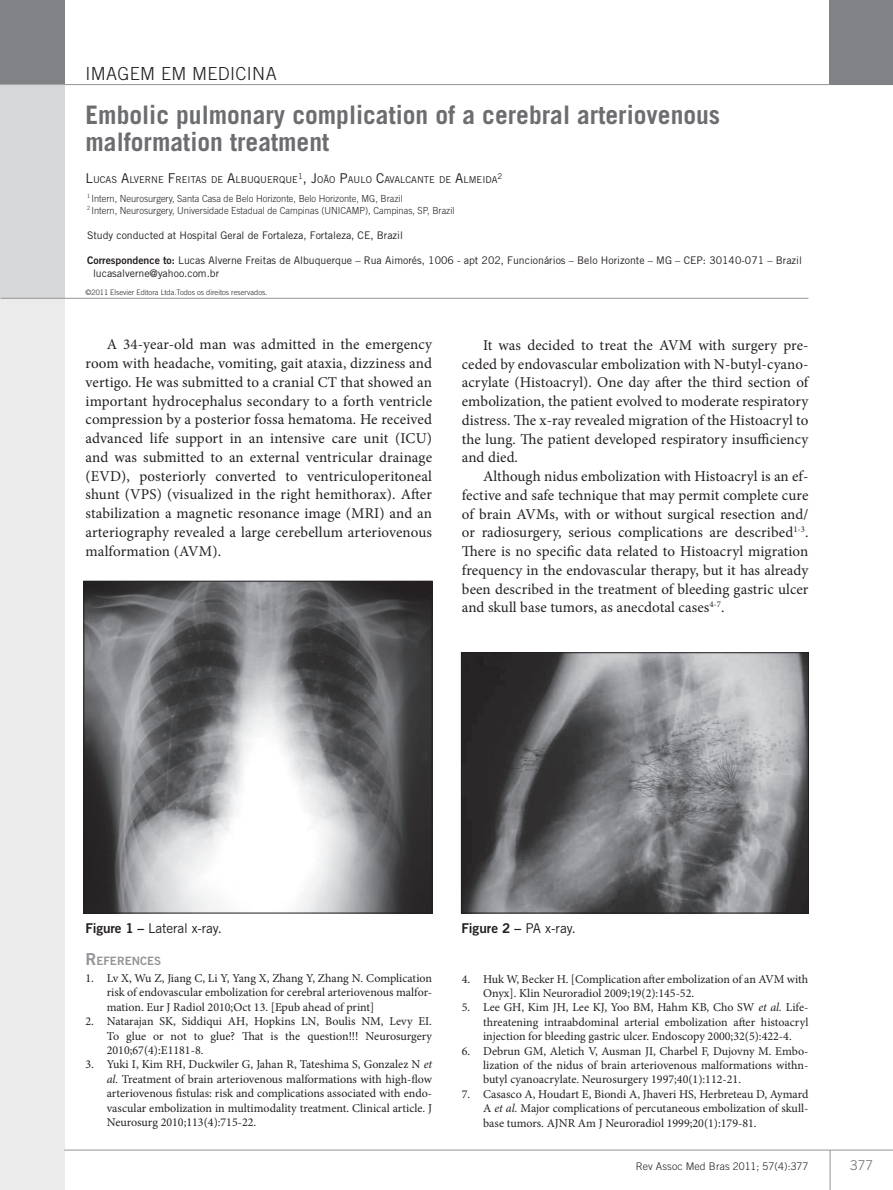
<style>
.page{position:relative;width:893px;height:1190px;background:#fff}
.page>*{position:absolute;margin:0;border:0;box-sizing:border-box;transform-origin:0 0}
._01_Titulo_Artigo{font:700 25.5px "Trade Gothic LT Std";color:#6c6d70}
.t1{font:300 18px "Trade Gothic LT Std";letter-spacing:.02em;color:#231f20}
._05_Texto{font:15px/18.8px "Minion Pro";letter-spacing:.005em;color:#231f20;text-align:justify}
.Legenda_Figuras{font:13.5px "Trade Gothic LT Std";letter-spacing:-.01em;color:#231f20}
.Legenda_Figuras-2{font:13.5px "Trade Gothic LT Std Bd 2";color:#231f20}
.t2{font:300 13.5px "Trade Gothic LT Std";color:#6c6d70}
.Referencias{font:12px/14.4px "Minion Pro";color:#231f20;text-align:justify}
._10_Sub_01{font:11.55px "Trade Gothic LT Std Bd 2";color:#939598}
._03_Titulacao{font:10.5px/12.6px "Trade Gothic LT Std";color:#231f20}
.t3{font:300 10.5px "Trade Gothic LT Std";letter-spacing:.01em;color:#231f20}
._03_Titulacao-2{font:300 9.75px "Trade Gothic LT Std";color:#231f20;scale:.95 1}
._02_Autores{font:9.45px "Trade Gothic LT Std";color:#231f20}
._02_Autores-2{font:7.8px "Trade Gothic LT Std";color:#231f20}
._04_Lateral{font:300 7.5px "Trade Gothic LT Std";color:#231f20}
.s1{font-size:13.5px}
.s2{font-family:"Trade Gothic LT Std Bd 2"}
.s3{font-family:"Trade Gothic LT Std"}
.s4{font-size:16.5px}
.s5{font-style:italic}
</style>
<div class="page">
<hr style="left:0;top:84px;width:893px;height:1px;background:#939598">
<hr style="left:64px;top:1149px;width:829px;height:1px;background:#939598">
<hr style="left:830px;top:1150px;width:1px;height:40px;background:#939598">
<div style="left:0;top:0;width:64px;height:85px;background:#808285"></div>
<div style="left:830px;top:0;width:63px;height:85px;background:#808285"></div>
<div style="left:0;top:298px;width:64px;height:892px;background:#ebebec"></div>
<div style="left:0;top:85px;width:64px;height:213px;background:#d6d7d9"></div>
<hr style="left:0;top:298px;width:808px;height:1px;background:#939598">
<img style="left:86px;top:583px;width:344px;height:328px">
<div style="left:84px;top:581px;width:348px;height:332px;border:1px solid #231f20"></div>
<img style="left:463px;top:654px;width:344px;height:257px">
<div style="left:461px;top:652px;width:348px;height:261px;border:1px solid #231f20"></div>
<svg style="left:64px;top:1159px;width:1px;height:31px"></svg>
<p class="t1" style="left:85px;top:63px;width:193px">IMAGEM EM MEDICINA</p>
<p class="_01_Titulo_Artigo" style="left:85px;top:99px;width:636px">Embolic pulmonary complication of a cerebral arteriovenous</p>
<p class="_01_Titulo_Artigo" style="left:85px;top:126px;width:245px">malformation treatment</p>
<p class="_02_Autores" style="left:85px;top:174px;width:414px"><span class="s1">L</span>UCAS <span class="s1">A</span>LVERNE <span class="s1">F</span>REITAS DE <span class="s1">A</span>LBUQUERQUE<sup>1</sup><span class="s1">, J</span>OÃO <span class="s1">P</span>AULO <span class="s1">C</span>AVALCANTE DE <span class="s1">A</span>LMEIDA</p>
<p class="_02_Autores-2" style="left:498px;top:171px;width:6px">2</p>
<p class="_03_Titulacao-2" style="left:87px;top:192px;width:334px"><sup>1</sup> Intern, Neurosurgery, Santa Casa de Belo Horizonte, Belo Horizonte, MG, Brazil</p>
<p class="_03_Titulacao-2" style="left:87px;top:204px;width:388px"><sup>2</sup> Intern, Neurosurgery, Universidade Estadual de Campinas (UNICAMP), Campinas, SP, Brazil</p>
<p class="_03_Titulacao" style="left:87px;top:228px;width:318px">Study conducted at Hospital Geral de Fortaleza, Fortaleza, CE, Brazil</p>
<p class="_03_Titulacao" style="left:93px;top:254px;width:711px;text-indent:-6px"><span class="s2">Correspondence to:</span> Lucas Alverne Freitas de Albuquerque – Rua Aimorés, 1006 - apt 202, Funcionários – Belo Horizonte – MG – CEP: 30140-071 – Brazil lucasalverne@yahoo.com.br</p>
<p class="_04_Lateral" style="left:85px;top:287px;width:183px">©2011 Elsevier Editora Ltda.Todos os direitos reservados.</p>
<p class="_05_Texto" style="left:85px;top:335px;width:348px;text-indent:21px">A 34-year-old man was admitted in the emergency room with headache, vomiting, gait ataxia, dizziness and vertigo. He was submitted to a cranial CT that showed an important hydrocephalus secondary to a forth ventricle compression by a posterior fossa hematoma. He received advanced life support in an intensive care unit (ICU) and was submitted to an external ventricular drainage (EVD), posteriorly converted to ventriculoperitoneal shunt (VPS) (visualized in the right hemithorax). After stabilization a magnetic resonance image (MRI) and an arteriography revealed a large cerebellum arteriovenous malformation (AVM).</p>
<p class="_05_Texto" style="left:462px;top:336px;width:348px;text-indent:21px">It was decided to treat the AVM with surgery pre&shy;ceded by endovascular embolization with N-butyl-cyano&shy;acrylate (Histoacryl). One day after the third section of embolization, the patient evolved to moderate respiratory distress. The x-ray revealed migration of the Histoacryl to the lung. The patient developed respiratory insufficiency and died.</p>
<p class="_05_Texto" style="left:462px;top:467px;width:348px;text-indent:21px">Although nidus embolization with Histoacryl is an ef&shy;fective and safe technique that may permit complete cure of brain AVMs, with or without surgical resection and/ or radiosurgery, serious complications are described<sup>1-3</sup>.<br>There is no specific data related to Histoacryl migration frequency in the endovascular therapy, but it has already been described in the treatment of bleeding gastric ulcer and skull base tumors, as anecdotal cases<sup>4-7</sup>.</p>
<p class="Legenda_Figuras" style="left:85px;top:920px;width:138px"><span class="s2">Figure 1 –</span> Lateral x-ray.</p>
<p class="Legenda_Figuras-2" style="left:461px;top:920px;width:116px">Figure 2 – <span class="s3">PA x-ray.</span></p>
<p class="_10_Sub_01" style="left:85px;top:954px;width:77px"><span class="s4">R</span>EFERENCES</p>
<p class="Referencias" style="left:107px;top:971px;width:327px;text-indent:-21px">1. Lv X, Wu Z, Jiang C, Li Y, Yang X, Zhang Y, Zhang N. Complication risk of endovascular embolization for cerebral arteriovenous malfor&shy;mation. Eur J Radiol 2010;Oct 13. [Epub ahead of print]</p>
<p class="Referencias" style="left:107px;top:1014px;width:327px;text-indent:-21px">2. Natarajan SK, Siddiqui AH, Hopkins LN, Boulis NM, Levy EI.<br>To glue or not to glue? That is the question!!! Neurosurgery 2010;67(4):E1181-8.</p>
<p class="Referencias" style="left:107px;top:1057px;width:327px;text-indent:-21px">3. Yuki I, Kim RH, Duckwiler G, Jahan R, Tateshima S, Gonzalez N <span class="s5">et al.</span> Treatment of brain arteriovenous malformations with high-flow arteriovenous fistulas: risk and complications associated with endo&shy;vascular embolization in multimodality treatment. Clinical article. J Neurosurg 2010;113(4):715-22.</p>
<p class="Referencias" style="left:483px;top:971px;width:327px;text-indent:-21px">4. Huk W, Becker H. [Complication after embolization of an AVM with<br>Onyx]. Klin Neuroradiol 2009;19(2):145-52.</p>
<p class="Referencias" style="left:483px;top:1000px;width:327px;text-indent:-21px">5. Lee GH, Kim JH, Lee KJ, Yoo BM, Hahm KB, Cho SW <span class="s5">et al.</span> Life&shy;threatening intraabdominal arterial embolization after histoacryl injection for bleeding gastric ulcer. Endoscopy 2000;32(5):422-4.</p>
<p class="Referencias" style="left:483px;top:1043px;width:327px;text-indent:-21px">6. Debrun GM, Aletich V, Ausman JI, Charbel F, Dujovny M. Embo&shy;lization of the nidus of brain arteriovenous malformations withn&shy;butyl cyanoacrylate. Neurosurgery 1997;40(1):112-21.</p>
<p class="Referencias" style="left:483px;top:1087px;width:327px;text-indent:-21px">7. Casasco A, Houdart E, Biondi A, Jhaveri HS, Herbreteau D, Aymard A <span class="s5">et al.</span> Major complications of percutaneous embolization of skull&shy;base tumors. AJNR Am J Neuroradiol 1999;20(1):179-81.</p>
<p class="t3" style="left:636px;top:1160px;width:174px">Rev Assoc Med Bras 2011; 57(4):377</p>
<p class="t2" style="left:850px;top:1157px;width:24px">377</p>
</div>
